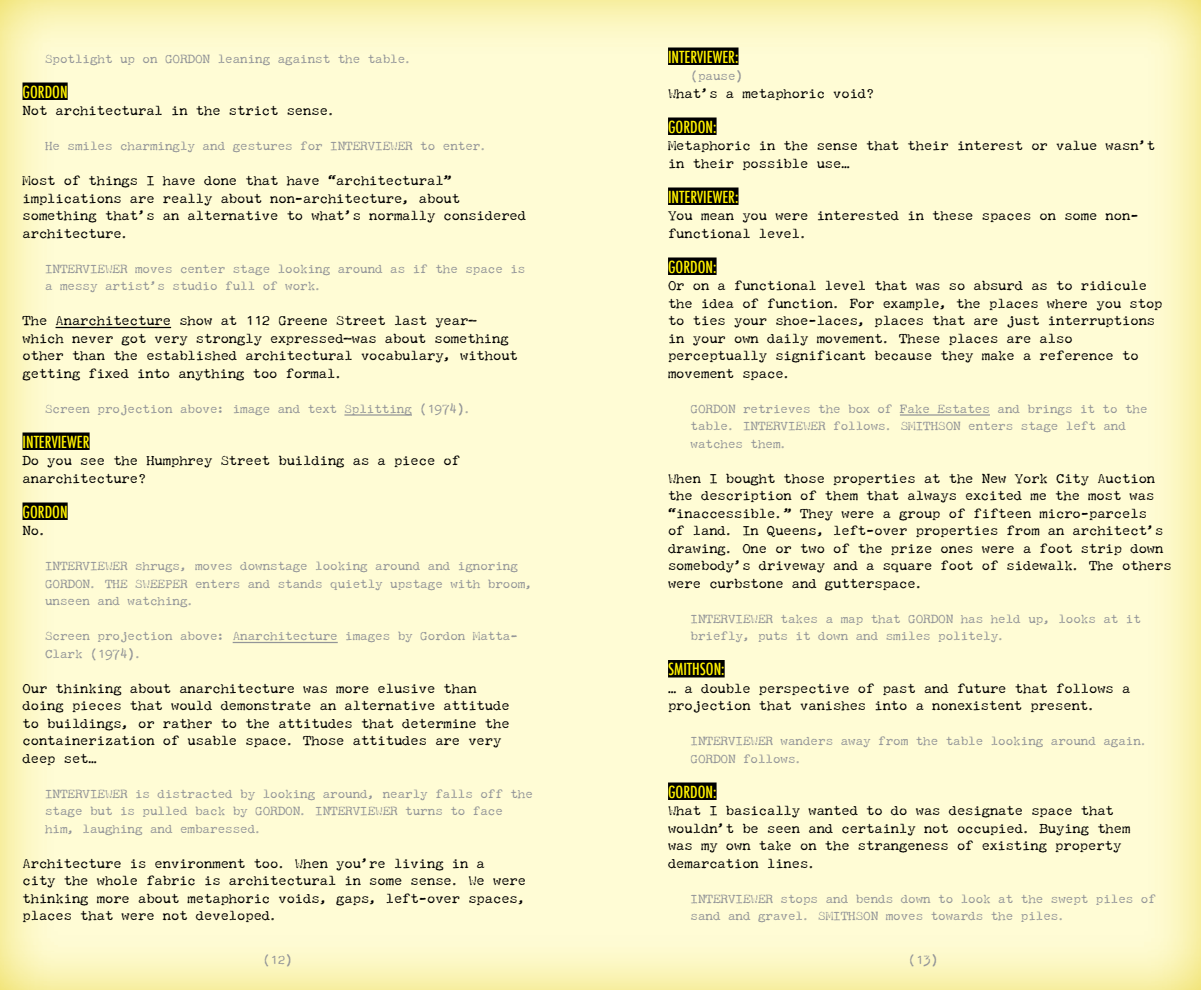
<style>
.page{position:relative;width:1201px;height:990px;background:#fff}
.page>*{position:absolute;margin:0;border:0;box-sizing:border-box;transform-origin:0 0}
.t1{font:500 condensed 16.25px "Futura";color:#fff200}
.t2{font:13.75px/17.5px "P22 Typewriter";color:#000}
.t3{font:12.5px/17.5px "P22 Typewriter";color:#939598}
</style>
<div class="page">
<div style="left:0;top:0;width:1200px;height:990px;background:#e0c900;opacity:.75"></div>
<div style="left:22px;top:82px;width:46px;height:18px;background:#000"></div>
<hr style="left:55px;top:327px;width:116px;height:1px;background:#000">
<hr style="left:344px;top:414px;width:68px;height:2px;background:#939598">
<div style="left:22px;top:432px;width:68px;height:18px;background:#000"></div>
<div style="left:22px;top:502px;width:46px;height:18px;background:#000"></div>
<hr style="left:232px;top:642px;width:105px;height:1px;background:#939598">
<div style="left:668px;top:48px;width:70px;height:17px;background:#000"></div>
<div style="left:668px;top:118px;width:48px;height:17px;background:#000"></div>
<div style="left:668px;top:188px;width:70px;height:17px;background:#000"></div>
<div style="left:668px;top:258px;width:48px;height:17px;background:#000"></div>
<hr style="left:899px;top:414px;width:90px;height:2px;background:#939598">
<div style="left:668px;top:660px;width:56px;height:18px;background:#000"></div>
<div style="left:668px;top:782px;width:48px;height:18px;background:#000"></div>
<p class="t3" style="left:45px;top:49px;width:369px">Spotlight up on GORDON leaning against the table.</p>
<p class="t1" style="left:22px;top:81px;width:47px">GORDON</p>
<p class="t2" style="left:22px;top:101px;width:315px">Not architectural in the strict sense.</p>
<p class="t3" style="left:45px;top:137px;width:444px">He smiles charmingly and gestures for INTERVIEWER to enter.</p>
<p class="t2" style="left:22px;top:171px;width:505px">Most of things I have done that have “architectural” implications are really about non-architecture, about something that’s an alternative to what’s normally considered architecture.</p>
<p class="t3" style="left:45px;top:259px;width:481px">INTERVIEWER moves center stage looking around as if the space is a messy artist’s studio full of work.</p>
<p class="t2" style="left:22px;top:311px;width:497px">The Anarchitecture show at 112 Greene Street last year— which never got very strongly expressed—was about something other than the established architectural vocabulary, without getting fixed into anything too formal.</p>
<p class="t3" style="left:45px;top:399px;width:428px">Screen projection above: image and text Splitting (1974).</p>
<p class="t1" style="left:22px;top:431px;width:69px">INTERVIEWER</p>
<p class="t2" style="left:22px;top:451px;width:439px">Do you see the Humphrey Street building as a piece of anarchitecture?</p>
<p class="t1" style="left:22px;top:501px;width:47px">GORDON</p>
<p class="t2" style="left:22px;top:521px;width:26px">No.</p>
<p class="t3" style="left:45px;top:557px;width:489px">INTERVIEWER shrugs, moves downstage looking around and ignoring<br>GORDON. THE SWEEPER enters and stands quietly upstage with broom, unseen and watching.</p>
<p class="t3" style="left:45px;top:627px;width:474px">Screen projection above: Anarchitecture images by Gordon Matta-<br>Clark (1974).</p>
<p class="t2" style="left:22px;top:679px;width:488px">Our thinking about anarchitecture was more elusive than doing pieces that would demonstrate an alternative attitude to buildings, or rather to the attitudes that determine the containerization of usable space. Those attitudes are very deep set…</p>
<p class="t3" style="left:45px;top:784px;width:489px">INTERVIEWER is distracted by looking around, nearly falls off the stage but is pulled back by GORDON. INTERVIEWER turns to face him, laughing and embaressed.</p>
<p class="t2" style="left:22px;top:854px;width:505px">Architecture is environment too. When you’re living in a<br>city the whole fabric is architectural in some sense. We were thinking more about metaphoric voids, gaps, left-over spaces, places that were not developed.</p>
<p class="t1" style="left:668px;top:46px;width:72px">INTERVIEWER:</p>
<p class="t3" style="left:690px;top:67px;width:54px">(pause)</p>
<p class="t2" style="left:668px;top:84px;width:208px">What’s a metaphoric void?</p>
<p class="t1" style="left:668px;top:116px;width:50px">GORDON:</p>
<p class="t2" style="left:668px;top:136px;width:488px">Metaphoric in the sense that their interest or value wasn’t in their possible use…</p>
<p class="t1" style="left:668px;top:186px;width:72px">INTERVIEWER:</p>
<p class="t2" style="left:668px;top:206px;width:472px">You mean you were interested in these spaces on some non&shy;functional level.</p>
<p class="t1" style="left:668px;top:256px;width:50px">GORDON:</p>
<p class="t2" style="left:668px;top:276px;width:496px">Or on a functional level that was so absurd as to ridicule the idea of function. For example, the places where you stop to ties your shoe-laces, places that are just interruptions in your own daily movement. These places are also perceptually significant because they make a reference to movement space.</p>
<p class="t3" style="left:690px;top:399px;width:458px">GORDON retrieves the box of Fake Estates and brings it to the table. INTERVIEWER follows. SMITHSON enters stage left and watches them.</p>
<p class="t2" style="left:668px;top:469px;width:505px">When I bought those properties at the New York City Auction the description of them that always excited me the most was “inaccessible.” They were a group of fifteen micro-parcels<br>of land. In Queens, left-over properties from an architect’s drawing. One or two of the prize ones were a foot strip down somebody’s driveway and a square foot of sidewalk. The others were curbstone and gutterspace.</p>
<p class="t3" style="left:690px;top:609px;width:452px">INTERVIEWER takes a map that GORDON has held up, looks at it briefly, puts it down and smiles politely.</p>
<p class="t1" style="left:668px;top:659px;width:58px">SMITHSON:</p>
<p class="t2" style="left:668px;top:679px;width:464px">… a double perspective of past and future that follows a projection that vanishes into a nonexistent present.</p>
<p class="t3" style="left:690px;top:732px;width:459px">INTERVIEWER wanders away from the table looking around again.<br>GORDON follows.</p>
<p class="t1" style="left:668px;top:781px;width:50px">GORDON:</p>
<p class="t2" style="left:668px;top:801px;width:464px">What I basically wanted to do was designate space that wouldn’t be seen and certainly not occupied. Buying them was my own take on the strangeness of existing property demarcation lines.</p>
<p class="t3" style="left:690px;top:889px;width:467px">INTERVIEWER stops and bends down to look at the swept piles of sand and gravel. SMITHSON moves towards the piles.</p>
<p class="t3" style="left:263px;top:951px;width:31px">(12)</p>
<p class="t3" style="left:908px;top:951px;width:31px">(13)</p>
</div>
